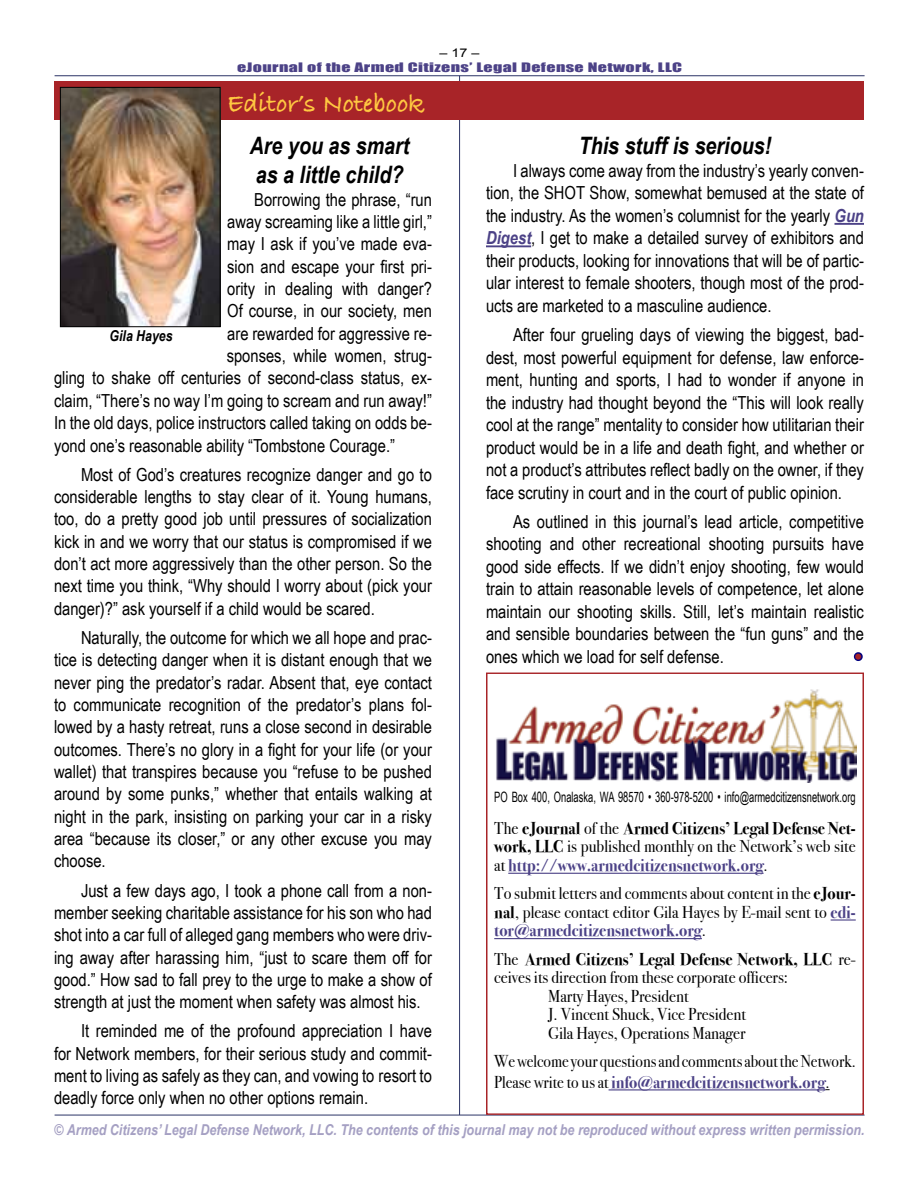
<style>
.page{position:relative;width:918px;height:1188px;background:#fff}
.page>*{position:absolute;margin:0;border:0;box-sizing:border-box;transform-origin:0 0}
.t1{font:27px "Bradley Hand ITCTT Bold";color:#ffc841}
.t2{font:italic 700 24px/28.8px "Arial Narrow";color:#000}
.t3{font:18px/22.4px "Arial Narrow";color:#000;text-align:justify}
.t4{font:900 18px "Arial";color:#a82428}
.t5{font:17.1px/18.6px "Bodoni Svty Two OSITCTT Book";color:#000;scale:.94 1}
.t6{font:17.1px/28.2px "Bodoni Svty Two OSITCTT Bold";color:#000;scale:.94 1}
.t7{font:17.1px "Bodoni Svty Two OSITCTT Bold";color:#4c4287;scale:.94 1}
.t8{font:17.1px "Bodoni Svty Two OSITCTT Book";color:#000;scale:.91 1}
.t9{font:italic 700 15px "Arial Narrow";color:#a5a0c3}
.t10{font:italic 700 15px "Arial Narrow";color:#000}
.t11{font:14.25px "Arial Narrow";color:#000;scale:.8 1}
.t12{font:12px "Impact";letter-spacing:.02em;color:#4c4287;scale:1.5 1}
.t13{font:12px "Arial";color:#000;scale:1.2 1}
.s1{font-weight:700;font-style:italic;color:#4c4287}
.s2{font-family:"Bodoni Svty Two OSITCTT Book"}
.s3{font-family:"Bodoni Svty Two OSITCTT Bold"}
.s4{font-family:"Bodoni Svty Two OSITCTT Book";color:#000}
.s5{font-family:"Bodoni Svty Two OSITCTT Bold";color:#4c4287}
.s6{color:#4c4287}
</style>
<div class="page">
<hr style="left:55px;top:1115px;width:810px;height:1px;background:#2c3466">
<hr style="left:459px;top:76px;width:1px;height:1039px;background:#2c3466">
<hr style="left:55px;top:75px;width:810px;height:1px;background:#2c3466">
<div style="left:54px;top:81px;width:810px;height:38px;background:#a82428"></div>
<img style="left:62px;top:89px;width:156px;height:236px">
<div style="left:60px;top:87px;width:160px;height:240px;border:1px solid #000"></div>
<hr style="left:508px;top:873px;width:256px;height:1px;background:#4c4287">
<hr style="left:831px;top:919px;width:25px;height:2px;background:#4c4287">
<hr style="left:494px;top:938px;width:208px;height:1px;background:#4c4287">
<hr style="left:609px;top:1089px;width:216px;height:1px;background:#4c4287">
<img style="left:496px;top:689px;width:360px;height:93px">
<hr style="left:835px;top:223px;width:29px;height:2px;background:#4c4287">
<hr style="left:486px;top:245px;width:45px;height:2px;background:#4c4287">
<svg style="left:853px;top:652px;width:10px;height:9px"></svg>
<p class="t13" style="left:440px;top:47px;width:35px">– 17 –</p>
<p class="t12" style="left:237px;top:57px;width:298px">eJournal of the Armed Citizens’ Legal Defense Network, LLC</p>
<h1 class="t1" style="left:227px;top:83px;width:199px">Editor’s Notebook</h1>
<h2 class="t2" style="left:250px;top:130px;width:161px">Are you as smart as a little child?</h2>
<p class="t3" style="left:254px;top:187px;width:179px">Borrowing the phrase, “run</p>
<p class="t3" style="left:227px;top:210px;width:206px">away screaming like a little girl,”</p>
<p class="t3" style="left:227px;top:232px;width:206px">may I ask if you’ve made eva-</p>
<p class="t3" style="left:227px;top:254px;width:206px">sion and escape your first pri-</p>
<p class="t3" style="left:227px;top:277px;width:206px">ority in dealing with danger?</p>
<p class="t3" style="left:227px;top:299px;width:206px">Of course, in our society, men</p>
<p class="t3" style="left:227px;top:322px;width:206px">are rewarded for aggressive re-</p>
<p class="t3" style="left:227px;top:344px;width:207px">sponses, while women, strug-</p>
<p class="t3" style="left:54px;top:366px;width:379px">gling to shake off centuries of second-class status, ex-</p>
<p class="t3" style="left:54px;top:389px;width:380px">claim, “There’s no way I’m going to scream and run away!”</p>
<p class="t3" style="left:54px;top:411px;width:379px">In the old days, police instructors called taking on odds be-</p>
<p class="t3" style="left:54px;top:433px;width:343px">yond one’s reasonable ability “Tombstone Courage.”</p>
<p class="t3" style="left:54px;top:462px;width:380px;text-indent:27px">Most of God’s creatures recognize danger and go to considerable lengths to stay clear of it. Young humans, too, do a pretty good job until pressures of socialization kick in and we worry that our status is compromised if we don’t act more aggressively than the other person. So the next time you think, “Why should I worry about (pick your danger)?” ask yourself if a child would be scared.</p>
<p class="t3" style="left:54px;top:626px;width:380px;text-indent:27px">Naturally, the outcome for which we all hope and prac&shy;tice is detecting danger when it is distant enough that we never ping the predator’s radar. Absent that, eye contact to communicate recognition of the predator’s plans fol&shy;lowed by a hasty retreat, runs a close second in desirable outcomes. There’s no glory in a fight for your life (or your wallet) that transpires because you “refuse to be pushed around by some punks,” whether that entails walking at night in the park, insisting on parking your car in a risky area “because its closer,” or any other excuse you may choose.</p>
<p class="t3" style="left:54px;top:878px;width:380px;text-indent:27px">Just a few days ago, I took a phone call from a non&shy;member seeking charitable assistance for his son who had shot into a car full of alleged gang members who were driv&shy;ing away after harassing him, “just to scare them off for good.” How sad to fall prey to the urge to make a show of strength at just the moment when safety was almost his.</p>
<p class="t3" style="left:54px;top:1019px;width:380px;text-indent:27px">It reminded me of the profound appreciation I have for Network members, for their serious study and commit&shy;ment to living as safely as they can, and vowing to resort to deadly force only when no other options remain.</p>
<p class="t10" style="left:110px;top:325px;width:64px">Gila Hayes</p>
<h2 class="t2" style="left:579px;top:130px;width:194px">This stuff is serious!</h2>
<p class="t3" style="left:486px;top:159px;width:379px;text-indent:27px">I always come away from the industry’s yearly conven&shy;tion, the SHOT Show, somewhat bemused at the state of the industry. As the women’s columnist for the yearly <span class="s1">Gun Digest</span>, I get to make a detailed survey of exhibitors and their products, looking for innovations that will be of partic&shy;ular interest to female shooters, though most of the prod&shy;ucts are marketed to a masculine audience.</p>
<p class="t3" style="left:486px;top:323px;width:380px;text-indent:27px">After four grueling days of viewing the biggest, bad&shy;dest, most powerful equipment for defense, law enforce&shy;ment, hunting and sports, I had to wonder if anyone in the industry had thought beyond the “This will look really cool at the range” mentality to consider how utilitarian their product would be in a life and death fight, and whether or not a product’s attributes reflect badly on the owner, if they face scrutiny in court and in the court of public opinion.</p>
<p class="t3" style="left:486px;top:510px;width:379px;text-indent:27px">As outlined in this journal’s lead article, competitive shooting and other recreational shooting pursuits have good side effects. If we didn’t enjoy shooting, few would train to attain reasonable levels of competence, let alone maintain our shooting skills. Still, let’s maintain realistic and sensible boundaries between the “fun guns” and the ones which we load for self defense.</p>
<p class="t4" style="left:854px;top:643px;width:10px">•</p>
<p class="t11" style="left:494px;top:787px;width:453px">PO Box 400, Onalaska, WA 98570 • 360-978-5200 • info@armedcitizensnetwork.org</p>
<p class="t6" style="left:494px;top:814px;width:386px"><span class="s2">The</span> eJournal <span class="s2">of the</span> Armed Citizens’ Legal Defense Net-</p>
<p class="t5" style="left:494px;top:837px;width:386px"><span class="s3">work, LLC</span> is published monthly on the Network’s web site</p>
<p class="t7" style="left:494px;top:855px;width:292px"><span class="s4">at</span> http://www.armedcitizensnetwork.org<span class="s4">.</span></p>
<p class="t5" style="left:494px;top:884px;width:386px">To submit letters and comments about content in the <span class="s3">eJour&shy;nal</span>, please contact editor Gila Hayes by E-mail sent to <span class="s5">edi-</span></p>
<p class="t6" style="left:494px;top:917px;width:386px"><span class="s6">tor@armedcitizensnetwork.org</span><span class="s2">.<br>The</span> Armed Citizens’ Legal Defense Network, LLC <span class="s2">re-</span></p>
<p class="t5" style="left:548px;top:968px;width:257px;text-indent:-54px">ceives its direction from these corporate officers:<br>Marty Hayes, President<br>J. Vincent Shuck, Vice President<br>Gila Hayes, Operations Manager</p>
<p class="t8" style="left:494px;top:1051px;width:399px">We welcome your questions and comments about the Network.</p>
<p class="t7" style="left:494px;top:1072px;width:358px"><span class="s4">Please write to us at</span> info@armedcitizensnetwork.org<span class="s4">.</span></p>
<p class="t9" style="left:55px;top:1119px;width:812px">© Armed Citizens’ Legal Defense Network, LLC. The contents of this journal may not be reproduced without express written permission.</p>
</div>
